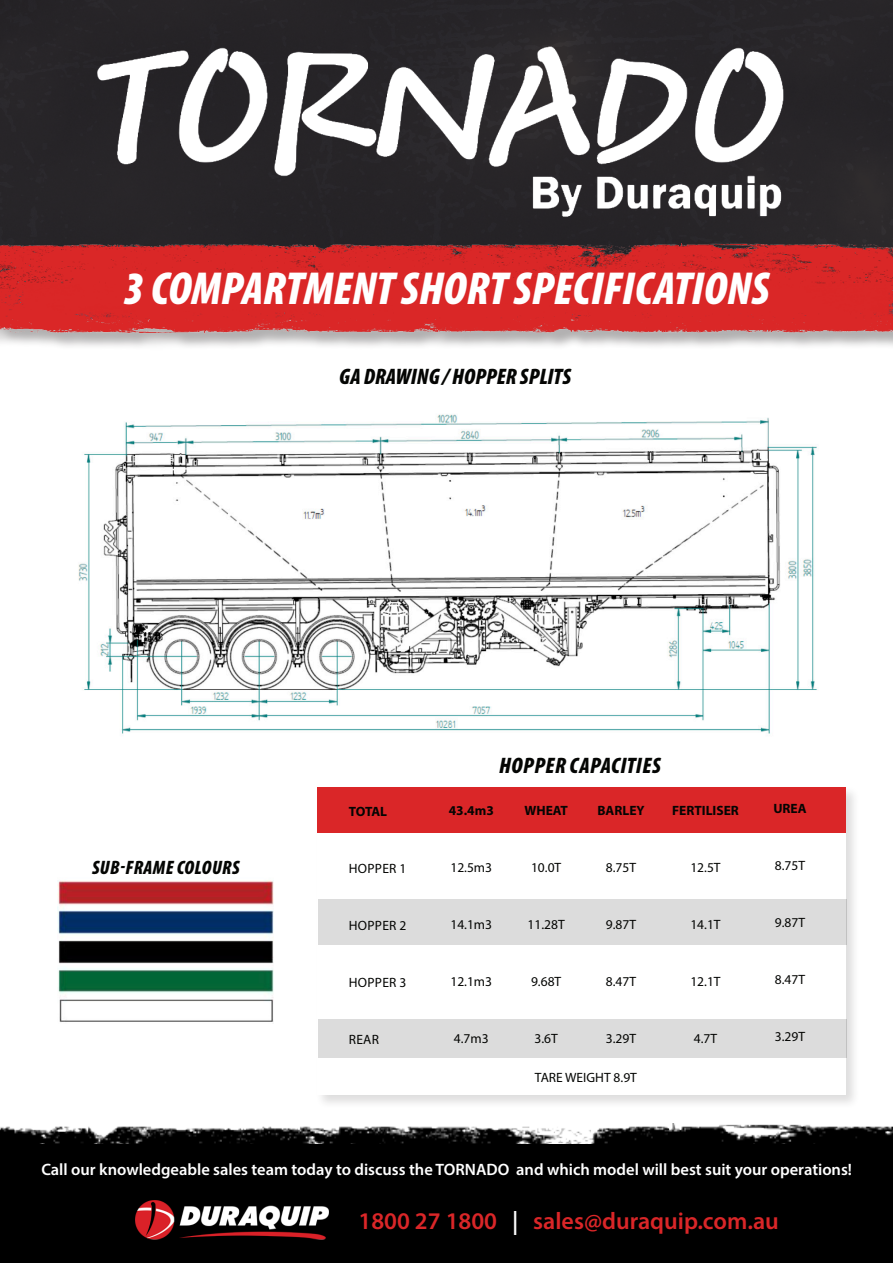
<style>
.page{position:relative;width:893px;height:1263px;background:#fff}
.page>*{position:absolute;margin:0;border:0;box-sizing:border-box;transform-origin:0 0}
.t1{font:italic 900 condensed 46.5px "Myriad Pro";color:#fff}
.t2{font:600 24px "Myriad Pro";color:#da2628}
.t3{font:italic 900 condensed 22.5px "Myriad Pro";color:#040503}
.t4{font:italic 900 condensed 22.5px "Myriad Pro";letter-spacing:.02em;color:#040503}
.t5{font:italic 900 condensed 19.5px "Myriad Pro";letter-spacing:.02em;color:#040503}
.t6{font:600 16.5px "Myriad Pro";color:#fff}
.t7{font:13.5px "Myriad Pro";color:#040503}
.t8{font:700 13.5px "Myriad Pro";color:#040503}
.s1{color:#fff}
</style>
<div class="page">
<div style="left:0;top:0;width:893px;height:289px;background:#272528"></div>
<img style="left:57px;top:880px;width:217px;height:142px">
<div style="left:315px;top:785px;width:546px;height:324px;background:#231f20;opacity:.15"></div>
<div style="left:317px;top:788px;width:529px;height:307px;background:#fff"></div>
<div style="left:317px;top:787px;width:529px;height:45px;background:#da2628"></div>
<div style="left:318px;top:899px;width:528px;height:46px;background:#dcdcdc"></div>
<div style="left:318px;top:1019px;width:529px;height:38px;background:#dcdcdc"></div>
<img style="left:0;top:1124px;width:893px;height:21px">
<div style="left:0;top:1145px;width:893px;height:118px;background:#000"></div>
<img style="left:135px;top:1200px;width:194px;height:40px">
<div style="left:0;top:246px;width:893px;height:105px;background:#231f20;opacity:.35"></div>
<img style="left:0;top:243px;width:893px;height:91px">
<img style="left:97px;top:40px;width:687px;height:177px">
<img style="left:78px;top:414px;width:740px;height:320px">
<p class="t1" style="left:123px;top:258px;width:648px">3 COMPARTMENT SHORT SPECIFICATIONS</p>
<p class="t3" style="left:339px;top:363px;width:233px">GA DRAWING / HOPPER SPLITS</p>
<p class="t5" style="left:92px;top:855px;width:149px">SUB-FRAME COLOURS</p>
<p class="t4" style="left:499px;top:751px;width:163px">HOPPER CAPACITIES</p>
<p class="t8" style="left:349px;top:802px;width:40px">TOTAL</p>
<p class="t8" style="left:449px;top:801px;width:47px">43.4m3</p>
<p class="t8" style="left:524px;top:801px;width:45px">WHEAT</p>
<p class="t8" style="left:597px;top:801px;width:49px">BARLEY</p>
<p class="t8" style="left:672px;top:801px;width:68px">FERTILISER</p>
<p class="t8" style="left:773px;top:800px;width:35px">UREA</p>
<p class="t7" style="left:349px;top:860px;width:59px">HOPPER 1</p>
<p class="t7" style="left:450px;top:859px;width:43px">12.5m3</p>
<p class="t7" style="left:531px;top:859px;width:32px">10.0T</p>
<p class="t7" style="left:606px;top:859px;width:32px">8.75T</p>
<p class="t7" style="left:690px;top:859px;width:32px">12.5T</p>
<p class="t7" style="left:775px;top:857px;width:32px">8.75T</p>
<p class="t7" style="left:349px;top:917px;width:59px">HOPPER 2</p>
<p class="t7" style="left:450px;top:916px;width:43px">14.1m3</p>
<p class="t7" style="left:528px;top:916px;width:39px">11.28T</p>
<p class="t7" style="left:606px;top:916px;width:32px">9.87T</p>
<p class="t7" style="left:690px;top:916px;width:32px">14.1T</p>
<p class="t7" style="left:775px;top:914px;width:32px">9.87T</p>
<p class="t7" style="left:349px;top:974px;width:59px">HOPPER 3</p>
<p class="t7" style="left:450px;top:973px;width:43px">12.1m3</p>
<p class="t7" style="left:531px;top:973px;width:32px">9.68T</p>
<p class="t7" style="left:606px;top:973px;width:32px">8.47T</p>
<p class="t7" style="left:690px;top:973px;width:32px">12.1T</p>
<p class="t7" style="left:775px;top:971px;width:32px">8.47T</p>
<p class="t7" style="left:349px;top:1031px;width:32px">REAR</p>
<p class="t7" style="left:454px;top:1030px;width:36px">4.7m3</p>
<p class="t7" style="left:534px;top:1030px;width:25px">3.6T</p>
<p class="t7" style="left:606px;top:1030px;width:32px">3.29T</p>
<p class="t7" style="left:694px;top:1030px;width:25px">4.7T</p>
<p class="t7" style="left:775px;top:1028px;width:32px">3.29T</p>
<p class="t7" style="left:535px;top:1069px;width:103px">TARE WEIGHT 8.9T</p>
<p class="t6" style="left:41px;top:1159px;width:812px">Call our knowledgeable sales team today to discuss the TORNADO and which model will best suit your operations!</p>
<p class="t2" style="left:359px;top:1206px;width:422px">1800 27 1800 <span class="s1">|</span> sales@duraquip.com.au</p>
</div>
